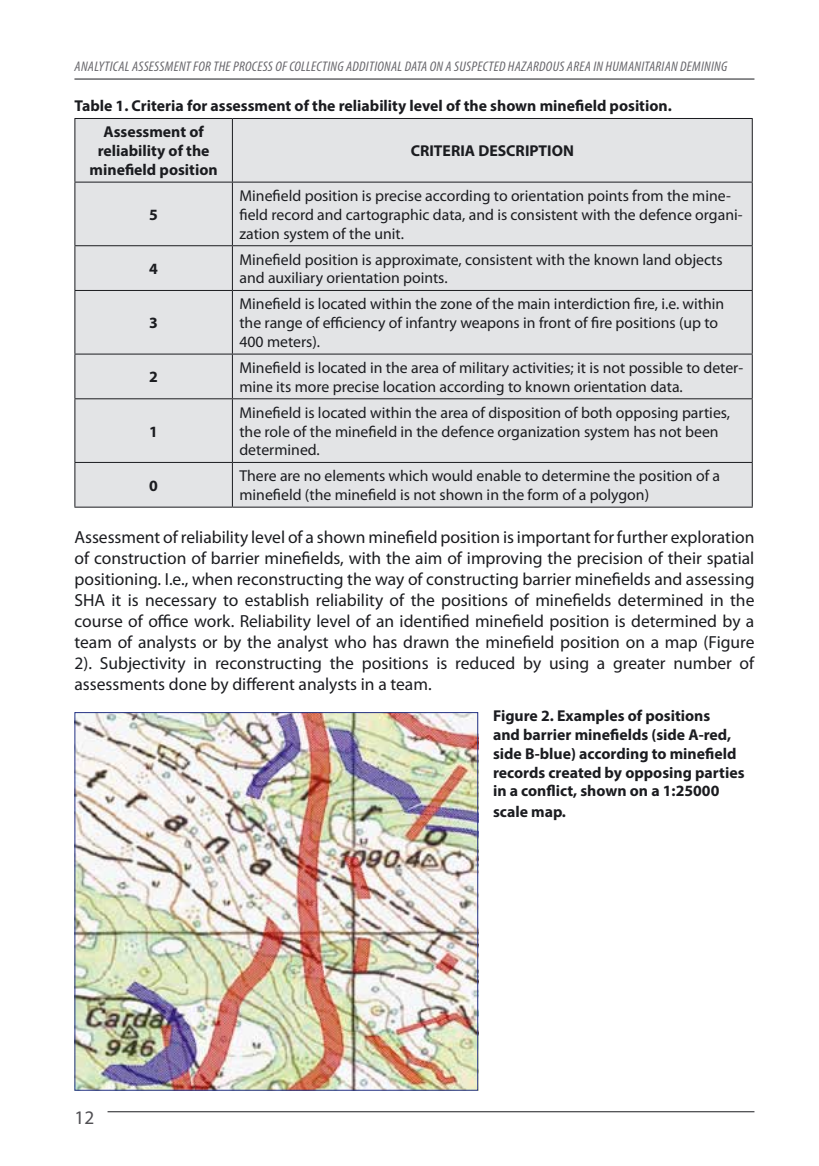
<style>
.page{position:relative;width:819px;height:1166px;background:#fff}
.page>*{position:absolute;margin:0;border:0;box-sizing:border-box;transform-origin:0 0}
.t1{font:19.25px "Myriad Pro";color:#504f53}
.t2{font:17.5px/21px "Myriad Pro";color:#1b1c20;text-align:justify}
.t3{font:15.75px/18.9px "Myriad Pro";color:#1b1c20}
.t4{font:700 15.75px/18.9px "Myriad Pro";color:#1b1c20}
.t5{font:italic condensed 14px "Myriad Pro";letter-spacing:.02em;color:#68676c;scale:1.04 1}
</style>
<div class="page">
<hr style="left:74px;top:79px;width:680px;height:1px;background:#1b1c20">
<hr style="left:107px;top:1111px;width:647px;height:1px;background:#1b1c20">
<div style="left:75px;top:119px;width:676px;height:388px;background:#e3e4e6"></div>
<hr style="left:74px;top:118px;width:158px;height:1px;background:#1b1c20">
<hr style="left:74px;top:119px;width:1px;height:63px;background:#1b1c20">
<hr style="left:232px;top:118px;width:520px;height:1px;background:#1b1c20">
<hr style="left:232px;top:119px;width:1px;height:63px;background:#1b1c20">
<hr style="left:751px;top:119px;width:1px;height:63px;background:#1b1c20">
<hr style="left:74px;top:182px;width:158px;height:1px;background:#1b1c20">
<hr style="left:74px;top:183px;width:1px;height:62px;background:#1b1c20">
<hr style="left:232px;top:182px;width:520px;height:1px;background:#1b1c20">
<hr style="left:232px;top:183px;width:1px;height:62px;background:#1b1c20">
<hr style="left:751px;top:183px;width:1px;height:62px;background:#1b1c20">
<hr style="left:74px;top:245px;width:158px;height:1px;background:#1b1c20">
<hr style="left:74px;top:246px;width:1px;height:44px;background:#1b1c20">
<hr style="left:232px;top:245px;width:520px;height:1px;background:#1b1c20">
<hr style="left:232px;top:246px;width:1px;height:44px;background:#1b1c20">
<hr style="left:751px;top:246px;width:1px;height:44px;background:#1b1c20">
<hr style="left:74px;top:290px;width:158px;height:1px;background:#1b1c20">
<hr style="left:74px;top:291px;width:1px;height:63px;background:#1b1c20">
<hr style="left:232px;top:290px;width:520px;height:1px;background:#1b1c20">
<hr style="left:232px;top:291px;width:1px;height:63px;background:#1b1c20">
<hr style="left:751px;top:291px;width:1px;height:63px;background:#1b1c20">
<hr style="left:74px;top:354px;width:158px;height:1px;background:#1b1c20">
<hr style="left:74px;top:354px;width:1px;height:44px;background:#1b1c20">
<hr style="left:232px;top:354px;width:520px;height:1px;background:#1b1c20">
<hr style="left:232px;top:354px;width:1px;height:44px;background:#1b1c20">
<hr style="left:751px;top:354px;width:1px;height:44px;background:#1b1c20">
<hr style="left:74px;top:398px;width:158px;height:1px;background:#1b1c20">
<hr style="left:74px;top:399px;width:1px;height:63px;background:#1b1c20">
<hr style="left:232px;top:398px;width:520px;height:1px;background:#1b1c20">
<hr style="left:232px;top:399px;width:1px;height:63px;background:#1b1c20">
<hr style="left:751px;top:399px;width:1px;height:63px;background:#1b1c20">
<hr style="left:74px;top:462px;width:158px;height:1px;background:#1b1c20">
<hr style="left:74px;top:463px;width:1px;height:44px;background:#1b1c20">
<hr style="left:232px;top:462px;width:520px;height:1px;background:#1b1c20">
<hr style="left:232px;top:463px;width:1px;height:44px;background:#1b1c20">
<hr style="left:751px;top:463px;width:1px;height:44px;background:#1b1c20">
<hr style="left:74px;top:507px;width:158px;height:1px;background:#1b1c20">
<hr style="left:232px;top:507px;width:520px;height:1px;background:#1b1c20">
<img style="left:76px;top:714px;width:400px;height:374px">
<div style="left:74px;top:712px;width:404px;height:378px;border:1px solid #243285"></div>
<p class="t5" style="left:75px;top:59px;width:629px">ANALYTICAL ASSESSMENT FOR THE PROCESS OF COLLECTING ADDITIONAL DATA ON A SUSPECTED HAZARDOUS AREA IN HUMANITARIAN DEMINING</p>
<p class="t4" style="left:103px;top:92px;width:570px;line-height:26.2px;text-indent:-29px">Table 1. Criteria for assessment of the reliability level of the shown minefield position.<br>Assessment of</p>
<p class="t4" style="left:90px;top:141px;width:129px;text-align:center">reliability of the minefield position</p>
<p class="t4" style="left:411px;top:141px;width:165px">CRITERIA DESCRIPTION</p>
<p class="t4" style="left:149px;top:205px;width:10px">5</p>
<p class="t3" style="left:239px;top:186px;width:504px">Minefield position is precise according to orientation points from the mine&shy;field record and cartographic data, and is consistent with the defence organi&shy;zation system of the unit.</p>
<p class="t4" style="left:149px;top:259px;width:10px">4</p>
<p class="t3" style="left:239px;top:250px;width:485px">Minefield position is approximate, consistent with the known land objects and auxiliary orientation points.</p>
<p class="t4" style="left:149px;top:313px;width:10px">3</p>
<p class="t3" style="left:239px;top:295px;width:486px">Minefield is located within the zone of the main interdiction fire, i.e. within the range of efficiency of infantry weapons in front of fire positions (up to<br>400 meters).</p>
<p class="t4" style="left:149px;top:367px;width:10px">2</p>
<p class="t3" style="left:239px;top:358px;width:505px">Minefield is located in the area of military activities; it is not possible to deter&shy;mine its more precise location according to known orientation data.</p>
<p class="t4" style="left:149px;top:421px;width:10px">1</p>
<p class="t3" style="left:239px;top:403px;width:492px">Minefield is located within the area of disposition of both opposing parties, the role of the minefield in the defence organization system has not been determined.</p>
<p class="t4" style="left:149px;top:475px;width:10px">0</p>
<p class="t3" style="left:239px;top:467px;width:482px">There are no elements which would enable to determine the position of a minefield (the minefield is not shown in the form of a polygon)</p>
<p class="t2" style="left:74px;top:526px;width:681px">Assessment of reliability level of a shown minefield position is important for further exploration of construction of barrier minefields, with the aim of improving the precision of their spatial positioning. I.e., when reconstructing the way of constructing barrier minefields and assessing SHA it is necessary to establish reliability of the positions of minefields determined in the course of office work. Reliability level of an identified minefield position is determined by a team of analysts or by the analyst who has drawn the minefield position on a map (Figure 2). Subjectivity in reconstructing the positions is reduced by using a greater number of assessments done by different analysts in a team.</p>
<p class="t4" style="left:493px;top:705px;width:253px">Figure 2. Examples of positions<br>and barrier minefields (side A-red, side B-blue) according to minefield records created by opposing parties in a conflict, shown on a 1:25000</p>
<p class="t4" style="left:493px;top:802px;width:74px">scale map.</p>
<p class="t1" style="left:74px;top:1107px;width:21px">12</p>
</div>
